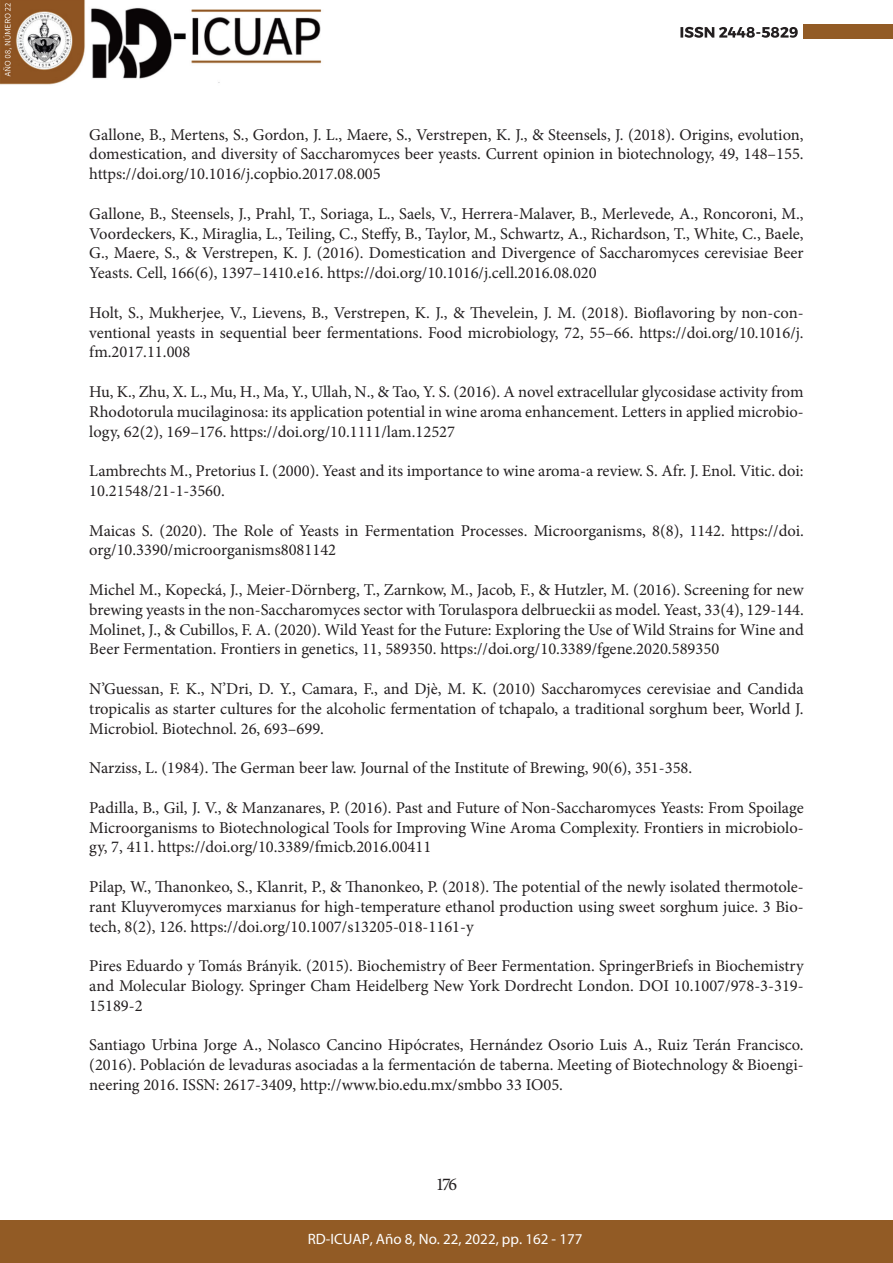
<style>
.page{position:relative;width:893px;height:1263px;background:#fff}
.page>*{position:absolute;margin:0;border:0;box-sizing:border-box;transform-origin:0 0}
.t1{font:18px "Minion Pro";color:#231f20}
.t2{font:16.5px/19.8px "Minion Pro";color:#231f20;text-align:justify}
.t3{font:15px "Myriad Pro";color:#fff}
</style>
<div class="page">
<img style="left:0;top:0;width:322px;height:85px">
<div style="left:804px;top:25px;width:89px;height:14px;background:#925b25"></div>
<svg style="left:680px;top:27px;width:118px;height:11px"></svg>
<div style="left:0;top:1220px;width:893px;height:43px;background:#925b25"></div>
<p class="t2" style="left:89px;top:124px;width:716px">Gallone, B., Mertens, S., Gordon, J. L., Maere, S., Verstrepen, K. J., &amp; Steensels, J. (2018). Origins, evolution, domestication, and diversity of Saccharomyces beer yeasts. Current opinion in biotechnology, 49, 148–155. https://doi.org/10.1016/j.copbio.2017.08.005</p>
<p class="t2" style="left:89px;top:204px;width:716px">Gallone, B., Steensels, J., Prahl, T., Soriaga, L., Saels, V., Herrera-Malaver, B., Merlevede, A., Roncoroni, M., Voordeckers, K., Miraglia, L., Teiling, C., Steffy, B., Taylor, M., Schwartz, A., Richardson, T., White, C., Baele, G., Maere, S., &amp; Verstrepen, K. J. (2016). Domestication and Divergence of Saccharomyces cerevisiae Beer Yeasts. Cell, 166(6), 1397–1410.e16. https://doi.org/10.1016/j.cell.2016.08.020</p>
<p class="t2" style="left:89px;top:303px;width:716px">Holt, S., Mukherjee, V., Lievens, B., Verstrepen, K. J., &amp; Thevelein, J. M. (2018). Bioflavoring by non-con&shy;ventional yeasts in sequential beer fermentations. Food microbiology, 72, 55–66. https://doi.org/10.1016/j. fm.2017.11.008</p>
<p class="t2" style="left:89px;top:382px;width:716px">Hu, K., Zhu, X. L., Mu, H., Ma, Y., Ullah, N., &amp; Tao, Y. S. (2016). A novel extracellular glycosidase activity from Rhodotorula mucilaginosa: its application potential in wine aroma enhancement. Letters in applied microbio&shy;logy, 62(2), 169–176. https://doi.org/10.1111/lam.12527</p>
<p class="t2" style="left:89px;top:461px;width:716px">Lambrechts M., Pretorius I. (2000). Yeast and its importance to wine aroma-a review. S. Afr. J. Enol. Vitic. doi:<br>10.21548/21-1-3560.</p>
<p class="t2" style="left:89px;top:520px;width:716px">Maicas S. (2020). The Role of Yeasts in Fermentation Processes. Microorganisms, 8(8), 1142. https://doi. org/10.3390/microorganisms8081142</p>
<p class="t2" style="left:89px;top:580px;width:716px">Michel M., Kopecká, J., Meier‐Dörnberg, T., Zarnkow, M., Jacob, F., &amp; Hutzler, M. (2016). Screening for new brewing yeasts in the non‐Saccharomyces sector with Torulaspora delbrueckii as model. Yeast, 33(4), 129-144.</p>
<p class="t2" style="left:89px;top:619px;width:716px">Molinet, J., &amp; Cubillos, F. A. (2020). Wild Yeast for the Future: Exploring the Use of Wild Strains for Wine and<br>Beer Fermentation. Frontiers in genetics, 11, 589350. https://doi.org/10.3389/fgene.2020.589350</p>
<p class="t2" style="left:89px;top:679px;width:716px">N’Guessan, F. K., N’Dri, D. Y., Camara, F., and Djè, M. K. (2010) Saccharomyces cerevisiae and Candida tropicalis as starter cultures for the alcoholic fermentation of tchapalo, a traditional sorghum beer, World J.<br>Microbiol. Biotechnol. 26, 693–699.</p>
<p class="t2" style="left:89px;top:758px;width:604px">Narziss, L. (1984). The German beer law. Journal of the Institute of Brewing, 90(6), 351-358.</p>
<p class="t2" style="left:89px;top:798px;width:716px">Padilla, B., Gil, J. V., &amp; Manzanares, P. (2016). Past and Future of Non-Saccharomyces Yeasts: From Spoilage Microorganisms to Biotechnological Tools for Improving Wine Aroma Complexity. Frontiers in microbiolo&shy;gy, 7, 411. https://doi.org/10.3389/fmicb.2016.00411</p>
<p class="t2" style="left:89px;top:877px;width:716px">Pilap, W., Thanonkeo, S., Klanrit, P., &amp; Thanonkeo, P. (2018). The potential of the newly isolated thermotole&shy;rant Kluyveromyces marxianus for high-temperature ethanol production using sweet sorghum juice. 3 Bio&shy;tech, 8(2), 126. https://doi.org/10.1007/s13205-018-1161-y</p>
<p class="t2" style="left:89px;top:956px;width:716px">Pires Eduardo y Tomás Brányik. (2015). Biochemistry of Beer Fermentation. SpringerBriefs in Biochemistry and Molecular Biology. Springer Cham Heidelberg New York Dordrecht London. DOI 10.1007/978-3-319- 15189-2</p>
<p class="t2" style="left:89px;top:1035px;width:716px">Santiago Urbina Jorge A., Nolasco Cancino Hipócrates, Hernández Osorio Luis A., Ruiz Terán Francisco. (2016). Población de levaduras asociadas a la fermentación de taberna. Meeting of Biotechnology &amp; Bioengi&shy;neering 2016. ISSN: 2617-3409, http://www.bio.edu.mx/smbbo 33 IO05.</p>
<p class="t1" style="left:436px;top:1172px;width:23px">176</p>
<p class="t3" style="left:308px;top:1230px;width:276px">RD-ICUAP, Año 8, No. 22, 2022, pp. 162 - 177</p>
</div>
